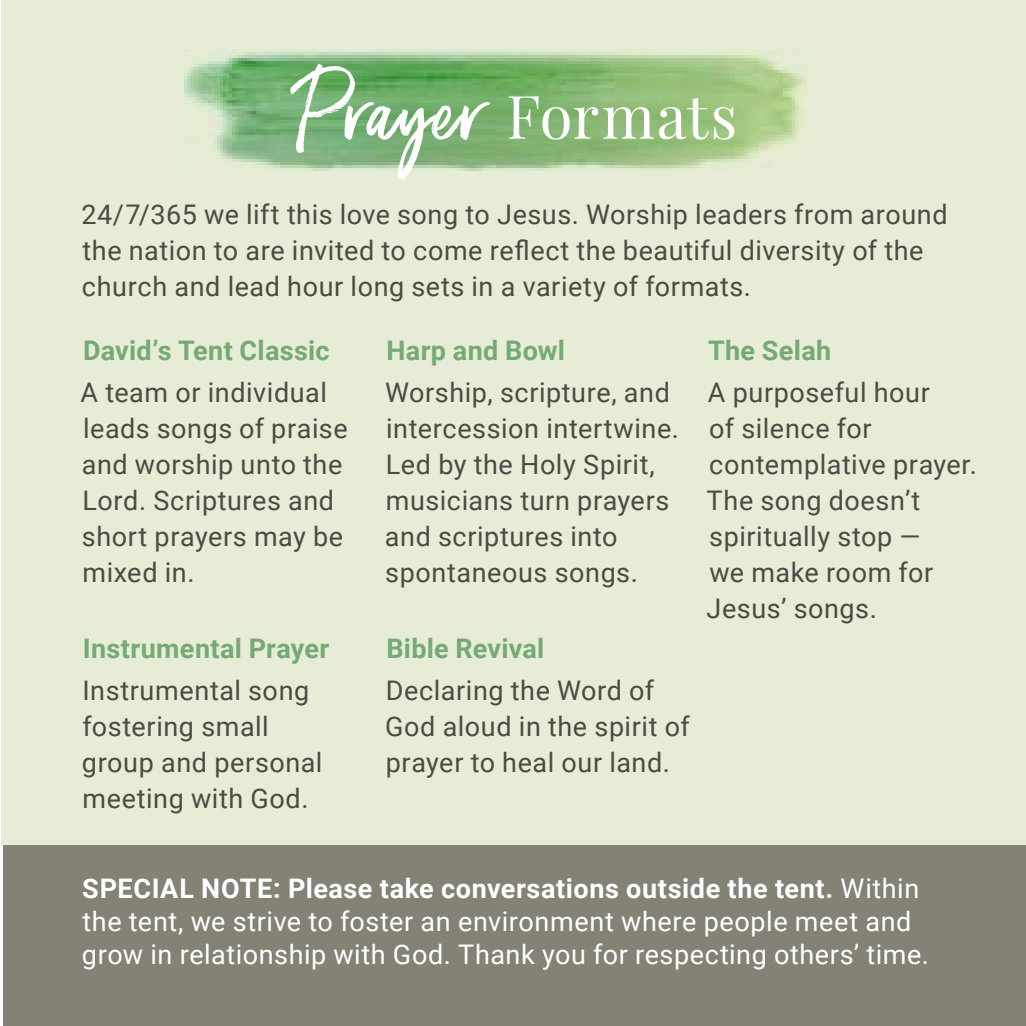
<style>
.page{position:relative;width:1026px;height:1026px;background:#fff}
.page>*{position:absolute;margin:0;border:0;box-sizing:border-box;transform-origin:0 0}
.t1{font:60px "Playfair Display";letter-spacing:.015em;color:#fff}
.t2{font:27px/36px "Roboto";letter-spacing:.02em;color:#4a4c43}
.t3{font:27px/33px "Roboto";letter-spacing:.02em;color:#fff}
.t4{font:700 27px "Roboto";letter-spacing:.01em;color:#76aa74}
.s1{font-family:"Moonstone";font-size:87px}
.s2{font-weight:700}
</style>
<div class="page">
<div style="left:3px;top:846px;width:1023px;height:180px;background:#838275"></div>
<div style="left:2px;top:0;width:1024px;height:844px;background:#e6ecd5"></div>
<img style="left:184px;top:49px;width:623px;height:121px">
<h1 class="t1" style="left:305px;top:69px;width:434px"><span class="s1">Prayer</span> Formats</h1>
<p class="t2" style="left:82px;top:195px;width:868px">24/7/365 we lift this love song to Jesus. Worship leaders from around the nation to are invited to come reflect the beautiful diversity of the church and lead hour long sets in a variety of formats.</p>
<p class="t4" style="left:83px;top:331px;width:248px">David’s Tent Classic</p>
<p class="t2" style="left:81px;top:374px;width:269px">A team or individual leads songs of praise and worship unto the<br>Lord. Scriptures and short prayers may be mixed in.</p>
<p class="t4" style="left:83px;top:629px;width:248px">Instrumental Prayer</p>
<p class="t2" style="left:82px;top:671px;width:242px">Instrumental song fostering small group and personal meeting with God.</p>
<p class="t4" style="left:386px;top:331px;width:180px">Harp and Bowl</p>
<p class="t2" style="left:385px;top:374px;width:295px">Worship, scripture, and intercession intertwine.<br>Led by the Holy Spirit, musicians turn prayers and scriptures into spontaneous songs.</p>
<p class="t4" style="left:386px;top:629px;width:160px">Bible Revival</p>
<p class="t2" style="left:385px;top:671px;width:306px">Declaring the Word of<br>God aloud in the spirit of prayer to heal our land.</p>
<p class="t4" style="left:708px;top:331px;width:125px">The Selah</p>
<p class="t2" style="left:707px;top:374px;width:272px">A purposeful hour<br>of silence for contemplative prayer.<br>The song doesn’t spiritually stop —<br>we make room for<br>Jesus’ songs.</p>
<p class="t3" style="left:82px;top:871px;width:849px"><span class="s2">SPECIAL NOTE: Please take conversations outside the tent.</span> Within the tent, we strive to foster an environment where people meet and grow in relationship with God. Thank you for respecting others’ time.</p>
</div>
